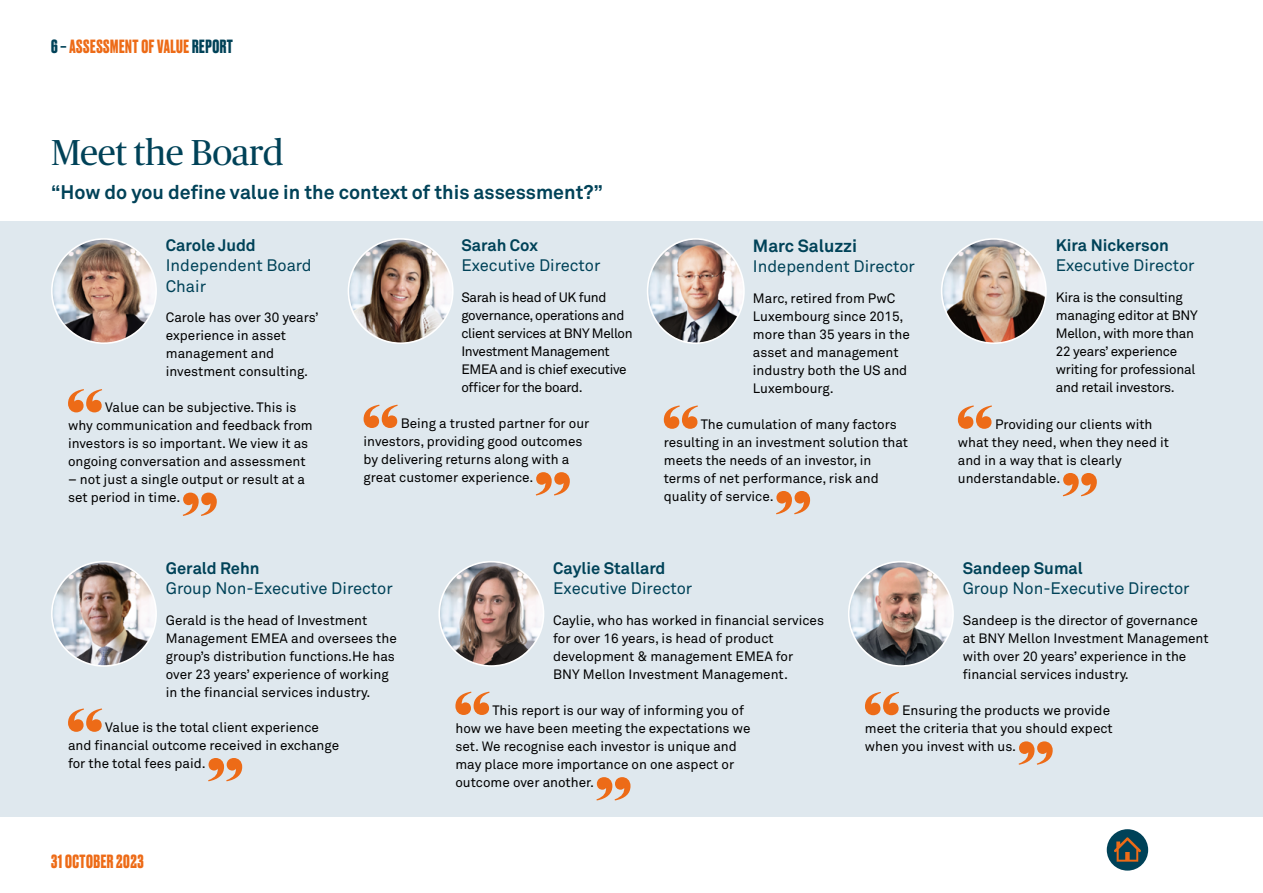
<style>
.page{position:relative;width:1263px;height:893px;background:#fff}
.page>*{position:absolute;margin:0;border:0;box-sizing:border-box;transform-origin:0 0}
.t1{font:36px "Publico Headline";letter-spacing:-.01em;color:#004258}
.t2{font:700 19.5px "Akkurat Pro";color:#004258}
.t3{font:700 18px "Druk";letter-spacing:.03em;color:#ed6b17}
.t4{font:700 17.55px "Akkurat Pro";color:#004258}
.t5{font:16.5px/20.2px "Akkurat Pro";color:#004258}
.t6{font:700 16.5px "Akkurat Pro";color:#004258}
.t7{font:13.5px/18px "Akkurat Pro";color:#000}
.t8{font:13.5px/18px "Akkurat Pro";letter-spacing:-.025em;color:#000}
.s1{color:#004258}
</style>
<div class="page">
<div style="left:0;top:221px;width:1263px;height:595px;background:#dfe8ee"></div>
<img style="left:849px;top:562px;width:104px;height:104px;border-radius:52px">
<div style="left:848px;top:561px;width:106px;height:106px;border:2px solid #fff;border-radius:50%"></div>
<svg style="left:865px;top:692px;width:34px;height:23px"></svg>
<svg style="left:1019px;top:741px;width:34px;height:24px"></svg>
<img style="left:439px;top:562px;width:104px;height:104px;border-radius:52px">
<div style="left:438px;top:561px;width:106px;height:106px;border:2px solid #fff;border-radius:50%"></div>
<svg style="left:455px;top:692px;width:35px;height:23px"></svg>
<svg style="left:596px;top:777px;width:34px;height:23px"></svg>
<img style="left:52px;top:562px;width:104px;height:104px;border-radius:52px">
<div style="left:51px;top:561px;width:106px;height:106px;border:2px solid #fff;border-radius:50%"></div>
<svg style="left:68px;top:708px;width:34px;height:24px"></svg>
<svg style="left:208px;top:758px;width:34px;height:23px"></svg>
<img style="left:942px;top:239px;width:104px;height:104px;border-radius:52px">
<div style="left:941px;top:238px;width:106px;height:106px;border:2px solid #fff;border-radius:50%"></div>
<img style="left:52px;top:239px;width:104px;height:104px;border-radius:52px">
<div style="left:51px;top:238px;width:106px;height:106px;border:2px solid #fff;border-radius:50%"></div>
<img style="left:348px;top:239px;width:105px;height:104px;border-radius:52px">
<div style="left:348px;top:238px;width:106px;height:106px;border:2px solid #fff;border-radius:50%"></div>
<img style="left:648px;top:241px;width:94px;height:102px">
<div style="left:647px;top:238px;width:98px;height:106px;border:2px solid #fff;border-radius:50%"></div>
<svg style="left:664px;top:405px;width:34px;height:24px"></svg>
<svg style="left:776px;top:491px;width:34px;height:23px"></svg>
<svg style="left:68px;top:389px;width:34px;height:23px"></svg>
<svg style="left:183px;top:493px;width:34px;height:23px"></svg>
<svg style="left:364px;top:405px;width:34px;height:23px"></svg>
<svg style="left:536px;top:472px;width:34px;height:23px"></svg>
<svg style="left:958px;top:405px;width:34px;height:24px"></svg>
<svg style="left:1063px;top:473px;width:34px;height:23px"></svg>
<div style="left:1107px;top:829px;width:41px;height:42px;background:#004258;border-radius:50%"></div>
<svg style="left:1114px;top:837px;width:27px;height:25px"></svg>
<h3 class="t3" style="left:51px;top:34px;width:183px"><span class="s1">6 –</span> ASSESSMENT OF VALUE<span class="s1">REPORT</span></h3>
<h1 class="t1" style="left:51px;top:127px;width:234px">Meet the Board</h1>
<h2 class="t2" style="left:51px;top:180px;width:553px">“How do you define value in the context of this assessment?”</h2>
<p class="t6" style="left:166px;top:235px;width:91px">Carole Judd</p>
<p class="t5" style="left:166px;top:256px;width:147px">Independent Board<br>Chair</p>
<p class="t7" style="left:166px;top:309px;width:154px">Carole has over 30 years’ experience in asset management and investment consulting.</p>
<p class="t7" style="left:68px;top:399px;width:246px;text-indent:37px">Value can be subjective. This is why communication and feedback from investors is so important. We view it as ongoing conversation and assessment</p>
<p class="t7" style="left:68px;top:471px;width:239px">– not just a single output or result at a set period in time.</p>
<p class="t6" style="left:461px;top:235px;width:78px">Sarah Cox</p>
<p class="t5" style="left:461px;top:256px;width:140px">Executive Director</p>
<p class="t8" style="left:461px;top:289px;width:173px">Sarah is head of UK fund governance, operations and client services at BNY Mellon<br>Investment Management<br>EMEA and is chief executive officer for the board.</p>
<p class="t6" style="left:1056px;top:235px;width:115px">Kira Nickerson</p>
<p class="t5" style="left:1056px;top:256px;width:140px">Executive Director</p>
<p class="t7" style="left:1056px;top:289px;width:144px">Kira is the consulting managing editor at BNY<br>Mellon, with more than<br>22 years’ experience writing for professional and retail investors.</p>
<p class="t4" style="left:753px;top:235px;width:106px">Marc Saluzzi</p>
<p class="t5" style="left:753px;top:257px;width:163px">Independent Director</p>
<p class="t7" style="left:753px;top:290px;width:158px">Marc, retired from PwC<br>Luxembourg since 2015, more than 35 years in the asset and management industry both the US and<br>Luxembourg.</p>
<p class="t7" style="left:664px;top:415px;width:246px;text-indent:37px">The cumulation of many factors resulting in an investment solution that meets the needs of an investor, in terms of net performance, risk and quality of service.</p>
<p class="t7" style="left:364px;top:415px;width:227px;text-indent:37px">Being a trusted partner for our investors, providing good outcomes by delivering returns along with a great customer experience.</p>
<p class="t7" style="left:958px;top:415px;width:213px;text-indent:37px">Providing our clients with what they need, when they need it and in a way that is clearly understandable.</p>
<p class="t6" style="left:166px;top:558px;width:95px">Gerald Rehn</p>
<p class="t5" style="left:166px;top:579px;width:228px">Group Non-Executive Director</p>
<p class="t7" style="left:166px;top:611px;width:232px">Gerald is the head of Investment Management EMEA and oversees the group’s distribution functions.He has over 23 years’ experience of working in the financial services industry.</p>
<p class="t7" style="left:68px;top:718px;width:273px;text-indent:37px">Value is the total client experience and financial outcome received in exchange for the total fees paid.</p>
<h3 class="t3" style="left:51px;top:849px;width:94px">31 OCTOBER 2023</h3>
<p class="t6" style="left:553px;top:558px;width:114px">Caylie Stallard</p>
<p class="t5" style="left:553px;top:579px;width:140px">Executive Director</p>
<p class="t7" style="left:553px;top:611px;width:272px">Caylie, who has worked in financial services for over 16 years, is head of product development &amp; management EMEA for<br>BNY Mellon Investment Management.</p>
<p class="t7" style="left:455px;top:702px;width:296px;text-indent:37px">This report is our way of informing you of how we have been meeting the expectations we set. We recognise each investor is unique and may place more importance on one aspect or outcome over another.</p>
<p class="t6" style="left:963px;top:558px;width:122px">Sandeep Sumal</p>
<p class="t5" style="left:963px;top:579px;width:228px">Group Non-Executive Director</p>
<p class="t7" style="left:963px;top:611px;width:247px">Sandeep is the director of governance at BNY Mellon Investment Management with over 20 years’ experience in the financial services industry.</p>
<p class="t7" style="left:865px;top:702px;width:249px;text-indent:37px">Ensuring the products we provide meet the criteria that you should expect when you invest with us.</p>
</div>
